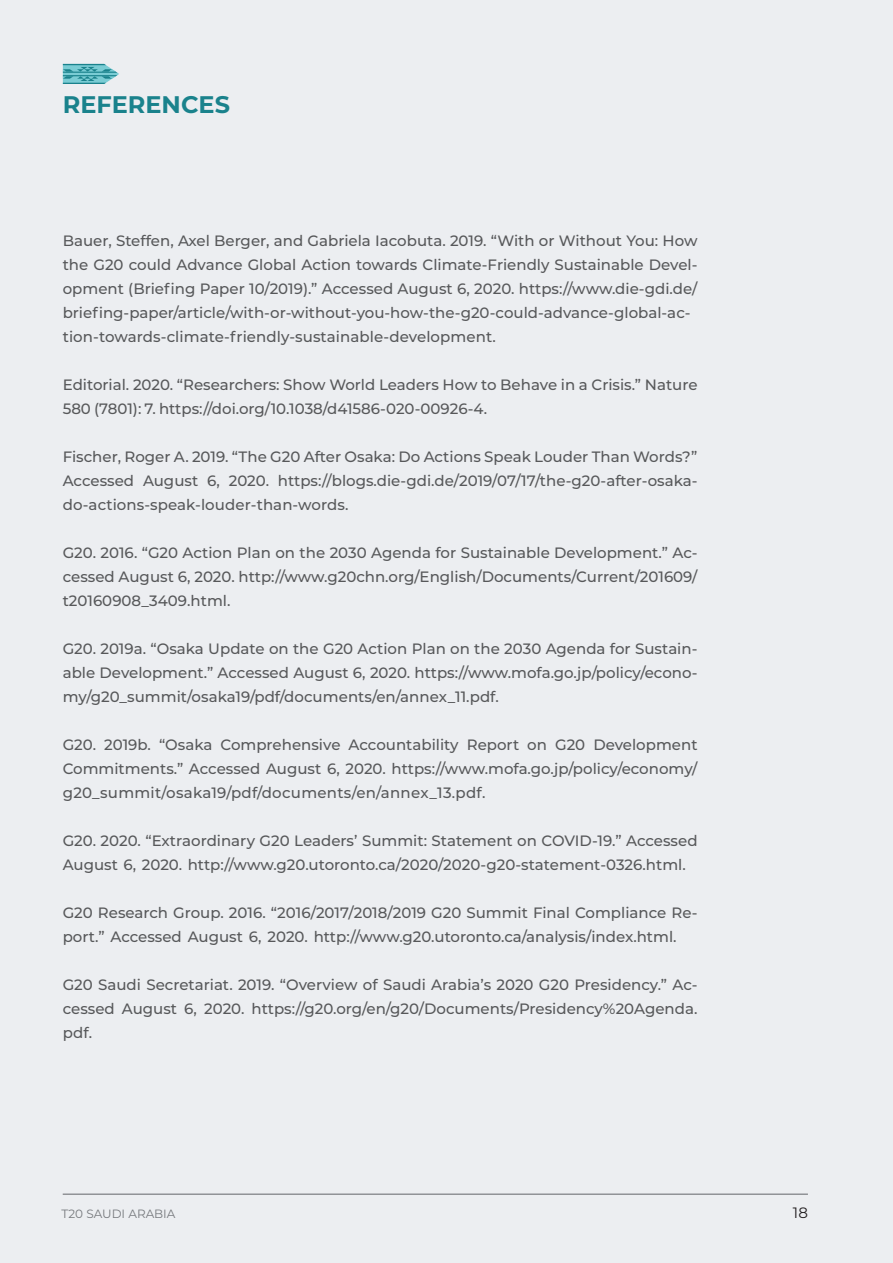
<style>
.page{position:relative;width:893px;height:1263px;background:#eceef1}
.page>*{position:absolute;margin:0;border:0;box-sizing:border-box;transform-origin:0 0}
.t1{font:700 24px "Montserrat";color:#1a828c}
.BULLETS{font:500 15px/24px "Montserrat";color:#57585a;text-align:justify}
.t2{font:15px "Montserrat";color:#231f20}
.t3{font:12px "Montserrat";color:#808285}
</style>
<div class="page">
<svg style="left:63px;top:64px;width:56px;height:20px"></svg>
<p class="t1" style="left:63px;top:88px;width:169px">REFERENCES</p>
<p class="BULLETS" style="left:63px;top:228px;width:636px;text-align:left">Bauer, Steffen, Axel Berger, and Gabriela Iacobuta. 2019. “With or Without You: How the G20 could Advance Global Action towards Climate-Friendly Sustainable Devel&shy;opment (Briefing Paper 10/2019).” Accessed August 6, 2020. https://www.die-gdi.de/ briefing-paper/article/with-or-without-you-how-the-g20-could-advance-global-ac&shy;tion-towards-climate-friendly-sustainable-development.</p>
<p class="BULLETS" style="left:63px;top:372px;width:636px">Editorial. 2020. “Researchers: Show World Leaders How to Behave in a Crisis.” Nature<br>580 (7801): 7. https://doi.org/10.1038/d41586-020-00926-4.</p>
<p class="BULLETS" style="left:63px;top:444px;width:636px">Fischer, Roger A. 2019. “The G20 After Osaka: Do Actions Speak Louder Than Words?” Accessed August 6, 2020. https://blogs.die-gdi.de/2019/07/17/the-g20-after-osaka&shy;do-actions-speak-louder-than-words.</p>
<p class="BULLETS" style="left:63px;top:540px;width:636px">G20. 2016. “G20 Action Plan on the 2030 Agenda for Sustainable Development.” Ac&shy;cessed August 6, 2020. http://www.g20chn.org/English/Documents/Current/201609/ t20160908_3409.html.</p>
<p class="BULLETS" style="left:63px;top:636px;width:636px">G20. 2019a. “Osaka Update on the G20 Action Plan on the 2030 Agenda for Sustain&shy;able Development.” Accessed August 6, 2020. https://www.mofa.go.jp/policy/econo&shy;my/g20_summit/osaka19/pdf/documents/en/annex_11.pdf.</p>
<p class="BULLETS" style="left:63px;top:732px;width:636px">G20. 2019b. “Osaka Comprehensive Accountability Report on G20 Development Commitments.” Accessed August 6, 2020. https://www.mofa.go.jp/policy/economy/ g20_summit/osaka19/pdf/documents/en/annex_13.pdf.</p>
<p class="BULLETS" style="left:63px;top:828px;width:636px">G20. 2020. “Extraordinary G20 Leaders’ Summit: Statement on COVID-19.” Accessed<br>August 6, 2020. http://www.g20.utoronto.ca/2020/2020-g20-statement-0326.html.</p>
<p class="BULLETS" style="left:63px;top:900px;width:636px">G20 Research Group. 2016. “2016/2017/2018/2019 G20 Summit Final Compliance Re&shy;port.” Accessed August 6, 2020. http://www.g20.utoronto.ca/analysis/index.html.</p>
<p class="BULLETS" style="left:63px;top:972px;width:636px">G20 Saudi Secretariat. 2019. “Overview of Saudi Arabia’s 2020 G20 Presidency.” Ac&shy;cessed August 6, 2020. https://g20.org/en/g20/Documents/Presidency%20Agenda. pdf.</p>
<p class="t3" style="left:62px;top:1205px;width:115px">T20 SAUDI ARABIA</p>
<p class="t2" style="left:793px;top:1202px;width:16px">18</p>
</div>
